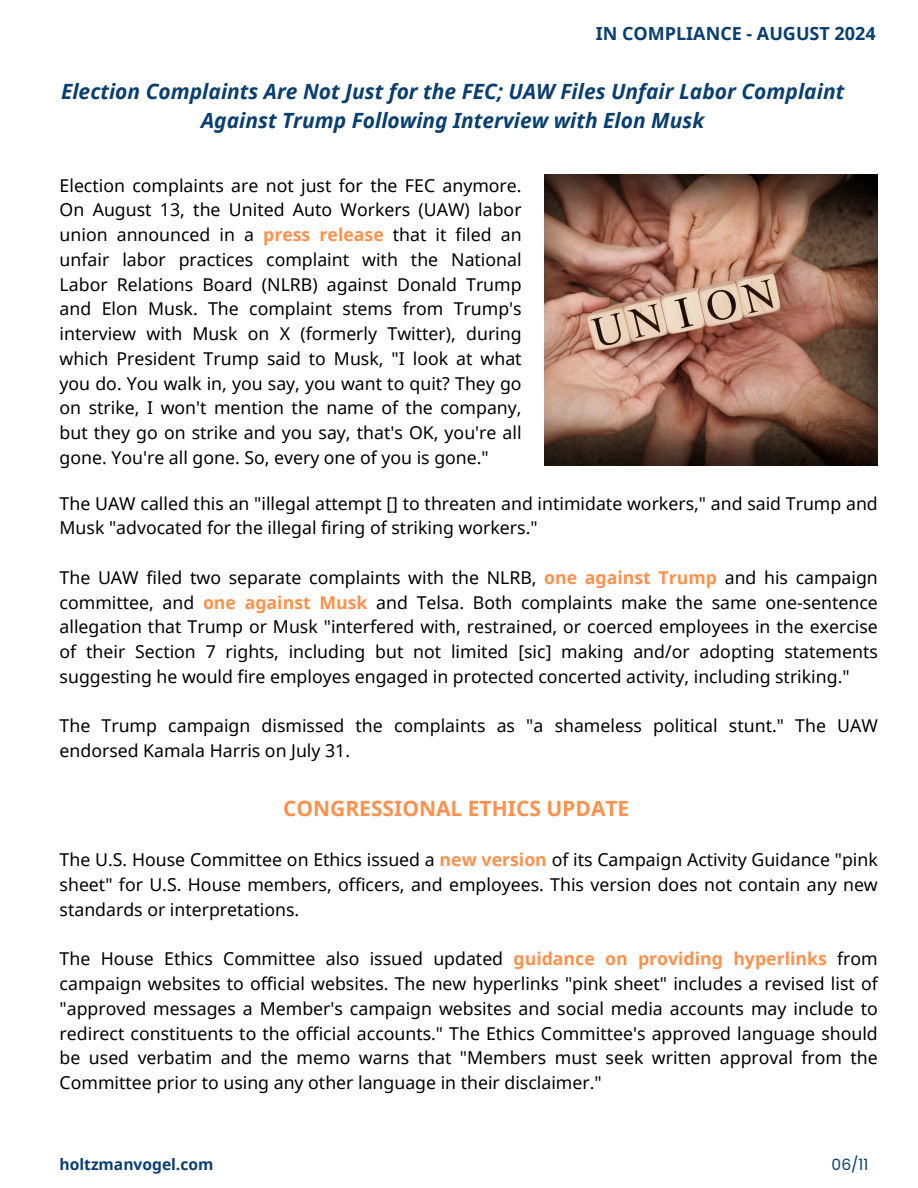
<style>
.page{position:relative;width:918px;height:1188px;background:#fff}
.page>*{position:absolute;margin:0;border:0;box-sizing:border-box;transform-origin:0 0}
.t1{font:italic 700 21px/29.2px "Noto Sans";color:#083e71;text-align:center}
.t2{font:700 21px "Noto Sans";color:#ff914d}
.t3{font:700 18px "Noto Sans";color:#083e71}
.t4{font:17.7px/24.8px "Noto Sans";color:#000;text-align:justify}
.t5{font:700 15.6px "Noto Sans";color:#083e71}
.t6{font:15.45px "Poppins";color:#083e71}
.s1{font-weight:700;color:#ff914d}
</style>
<div class="page">
<img style="left:544px;top:174px;width:333px;height:292px">
<h2 class="t3" style="left:596px;top:21px;width:281px">IN COMPLIANCE - AUGUST 2024</h2>
<h4 class="t1" style="left:61px;top:76px;width:785px">Election Complaints Are Not Just for the FEC; UAW Files Unfair Labor Complaint<br>Against Trump Following Interview with Elon Musk</h4>
<h4 class="t4" style="left:60px;top:172px;width:464px">Election complaints are not just for the FEC anymore.<br>On August 13, the United Auto Workers (UAW) labor union announced in a <span class="s1">press release</span> that it filed an unfair labor practices complaint with the National Labor Relations Board (NLRB) against Donald Trump and Elon Musk. The complaint stems from Trump's interview with Musk on X (formerly Twitter), during which President Trump said to Musk, "I look at what you do. You walk in, you say, you want to quit? They go on strike, I won't mention the name of the company, but they go on strike and you say, that's OK, you're all gone. You're all gone. So, every one of you is gone."</h4>
<h4 class="t4" style="left:60px;top:491px;width:820px">The UAW called this an "illegal attempt [] to threaten and intimidate workers," and said Trump and<br>Musk "advocated for the illegal firing of striking workers."</h4>
<h1 class="t4" style="left:60px;top:565px;width:820px">The UAW filed two separate complaints with the NLRB, <span class="s1">one against Trump</span> and his campaign committee, and <span class="s1">one against Musk</span> and Telsa. Both complaints make the same one-sentence allegation that Trump or Musk "interfered with, restrained, or coerced employees in the exercise of their Section 7 rights, including but not limited [sic] making and/or adopting statements suggesting he would fire employes engaged in protected concerted activity, including striking."</h1>
<h4 class="t4" style="left:60px;top:713px;width:820px">The Trump campaign dismissed the complaints as "a shameless political stunt." The UAW endorsed Kamala Harris on July 31.</h4>
<h4 class="t2" style="left:283px;top:794px;width:348px">CONGRESSIONAL ETHICS UPDATE</h4>
<h5 class="t4" style="left:60px;top:847px;width:820px">The U.S. House Committee on Ethics issued a <span class="s1">new version</span> of its Campaign Activity Guidance "pink sheet" for U.S. House members, officers, and employees. This version does not contain any new standards or interpretations.</h5>
<p class="t4" style="left:60px;top:946px;width:820px">The House Ethics Committee also issued updated <span class="s1">guidance on providing hyperlinks</span> from campaign websites to official websites. The new hyperlinks "pink sheet" includes a revised list of "approved messages a Member's campaign websites and social media accounts may include to redirect constituents to the official accounts." The Ethics Committee's approved language should be used verbatim and the memo warns that "Members must seek written approval from the Committee prior to using any other language in their disclaimer."</p>
<p class="t5" style="left:60px;top:1154px;width:155px">holtzmanvogel.com</p>
<h4 class="t6" style="left:832px;top:1153px;width:38px">06/11</h4>
</div>
